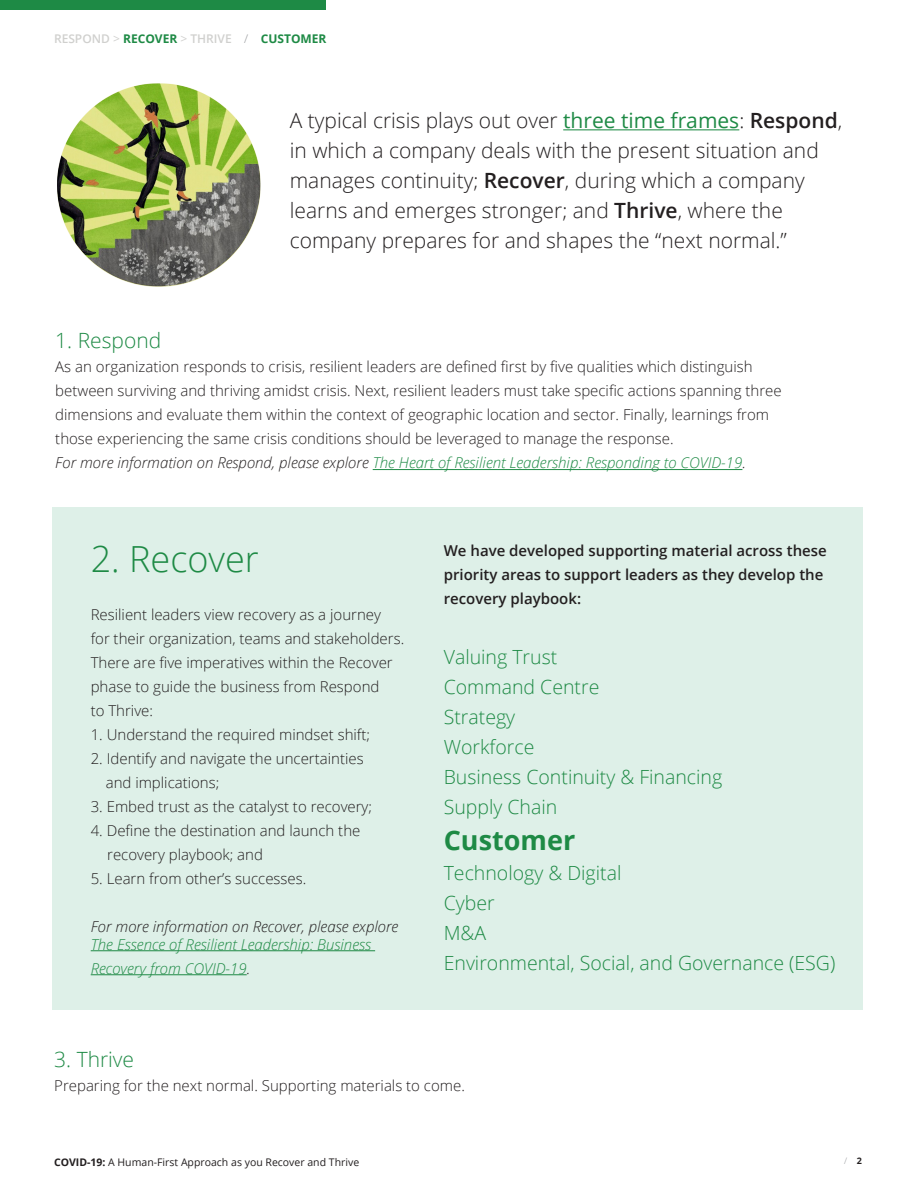
<style>
.page{position:relative;width:918px;height:1188px;background:#fff}
.page>*{position:absolute;margin:0;border:0;box-sizing:border-box;transform-origin:0 0}
.t1{font:300 36px "Open Sans";color:#1e8a45}
.t2{font:700 27px "Open Sans";color:#1e8a45}
.t3{font:300 21px/30px "Open Sans";color:#231f20}
.t4{font:300 21px "Open Sans";color:#1e8a45}
.t5{font:300 19.5px/30px "Open Sans";color:#1e8a45}
.t6{font:300 15px/24px "Open Sans";color:#231f20}
.t7{font:600 15px/24px "Open Sans";color:#231f20}
.t8{font:italic 300 15px/24px "Open Sans";color:#1e8a45}
.t9{font:italic 300 15px "Open Sans";color:#231f20}
.t10{font:700 12px "Open Sans";color:#1e8a45}
.t11{font:10.5px "Open Sans";color:#231f20}
.t12{font:300 9px "Open Sans";color:#96989b}
.s1{font-weight:600;color:#d0d0ce}
.s2{font-weight:400;color:#d0d0ce}
.s3{font-weight:300;color:#96989b}
.s4{font-weight:400;color:#1e8a45}
.s5{font-weight:600}
.s6{font-style:italic}
.s7{font-style:italic;color:#1e8a45}
.s8{color:#231f20}
.s9{font-weight:700}
.s10{font-weight:700;color:#231f20}
</style>
<div class="page">
<div style="left:0;top:0;width:326px;height:9px;background:#1e8a45"></div>
<div style="left:53px;top:508px;width:810px;height:502px;background:#def0e8"></div>
<hr style="left:91px;top:950px;width:284px;height:1px;background:#1e8a45">
<hr style="left:91px;top:974px;width:156px;height:1px;background:#1e8a45">
<hr style="left:373px;top:469px;width:369px;height:1px;background:#1e8a45">
<img style="left:57px;top:83px;width:204px;height:204px">
<hr style="left:563px;top:129px;width:176px;height:1px;background:#1e8a45">
<p class="t10" style="left:54px;top:30px;width:274px"><span class="s1">RESPOND</span> <span class="s2">&gt;</span> RECOVER <span class="s2">&gt;</span> <span class="s1">THRIVE</span> <span class="s3">/</span> CUSTOMER</p>
<p class="t3" style="left:290px;top:105px;width:554px">A typical crisis plays out over <span class="s4">three time frames</span>: <span class="s5">Respond</span>, in which a company deals with the present situation and manages continuity; <span class="s5">Recover</span>, during which a company learns and emerges stronger; and <span class="s5">Thrive</span>, where the company prepares for and shapes the “next normal.”</p>
<h3 class="t4" style="left:55px;top:326px;width:107px">1. Respond</h3>
<p class="t6" style="left:55px;top:355px;width:728px">As an organization responds to crisis, resilient leaders are defined first by five qualities which distinguish between surviving and thriving amidst crisis. Next, resilient leaders must take specific actions spanning three dimensions and evaluate them within the context of geographic location and sector. Finally, learnings from those experiencing the same crisis conditions should be leveraged to manage the response.<br><span class="s6">For more information on Respond, please explore</span> <span class="s7">The Heart of Resilient Leadership: Responding to COVID-19</span><span class="s6">.</span></p>
<h1 class="t1" style="left:91px;top:534px;width:170px">2. Recover</h1>
<p class="t6" style="left:91px;top:602px;width:315px">Resilient leaders view recovery as a journey<br>for their organization, teams and stakeholders.<br>There are five imperatives within the Recover phase to guide the business from Respond<br>to Thrive:</p>
<p class="t6" style="left:91px;top:722px;width:281px">1. Understand the required mindset shift;</p>
<p class="t6" style="left:106px;top:746px;width:259px;text-indent:-15px">2. Identify and navigate the uncertainties and implications;</p>
<p class="t6" style="left:91px;top:794px;width:283px">3. Embed trust as the catalyst to recovery;</p>
<p class="t6" style="left:107px;top:818px;width:255px;text-indent:-16px">4. Define the destination and launch the recovery playbook; and</p>
<p class="t6" style="left:91px;top:866px;width:217px">5. Learn from other’s successes.</p>
<p class="t9" style="left:91px;top:916px;width:309px">For more information on Recover, please explore</p>
<p class="t8" style="left:91px;top:932px;width:282px">The Essence of Resilient Leadership: Business<br>Recovery from COVID-19<span class="s8">.</span></p>
<p class="t7" style="left:444px;top:538px;width:385px">We have developed supporting material across these priority areas to support leaders as they develop the recovery playbook:</p>
<h3 class="t5" style="left:444px;top:641px;width:280px">Valuing Trust<br>Command Centre<br>Strategy<br>Workforce<br>Business Continuity &amp; Financing<br>Supply Chain</h3>
<h2 class="t2" style="left:444px;top:821px;width:133px">Customer</h2>
<h3 class="t5" style="left:444px;top:857px;width:393px">Technology &amp; Digital<br>Cyber<br>M&amp;A<br>Environmental, Social, and Governance (ESG)</h3>
<h3 class="t4" style="left:54px;top:1045px;width:81px">3. Thrive</h3>
<p class="t6" style="left:54px;top:1073px;width:412px">Preparing for the next normal. Supporting materials to come.</p>
<p class="t11" style="left:54px;top:1155px;width:307px"><span class="s9">COVID-19:</span> A Human-First Approach as you Recover and Thrive</p>
<p class="t12" style="left:844px;top:1155px;width:19px">/ <span class="s10">2</span></p>
</div>
